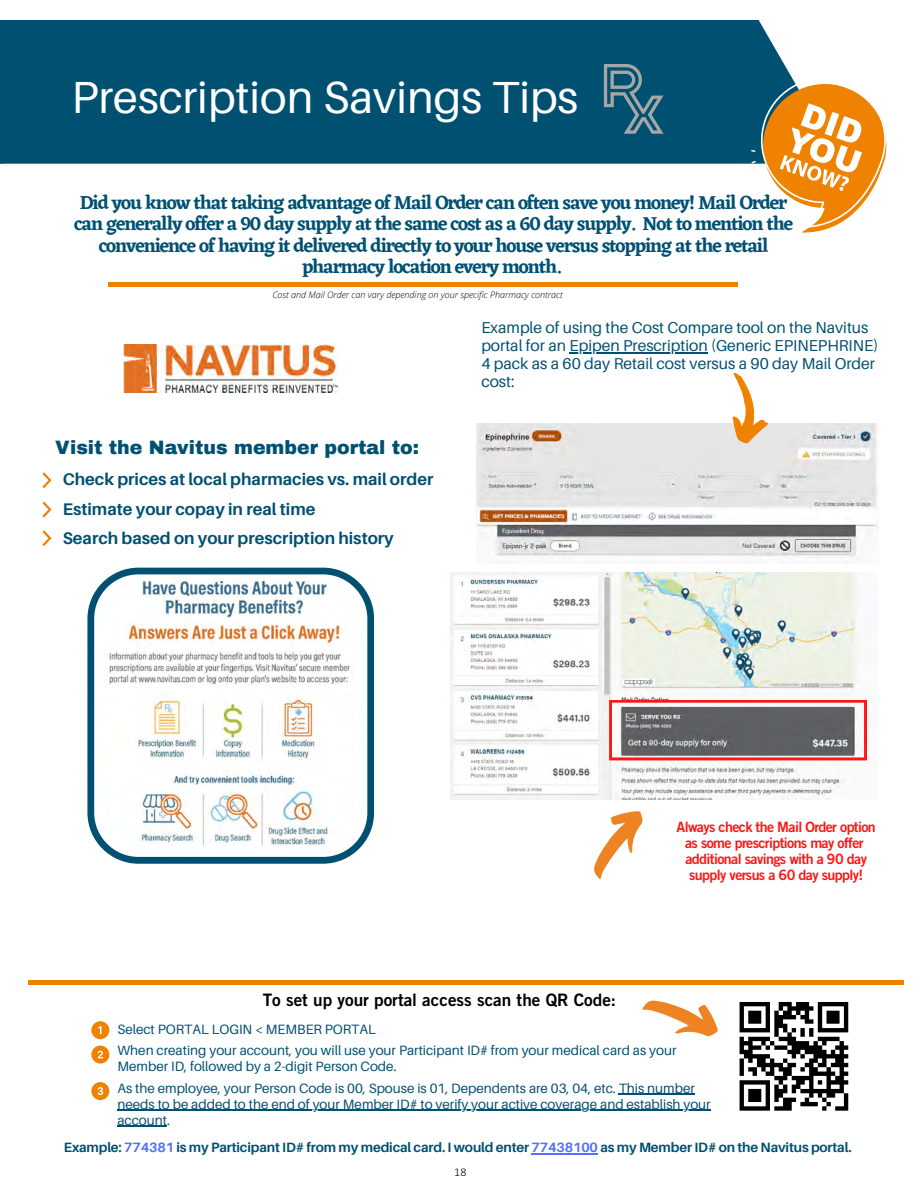
<style>
.page{position:relative;width:918px;height:1188px;background:#fff}
.page>*{position:absolute;margin:0;border:0;box-sizing:border-box;transform-origin:0 0}
.t1{font:45px "Aileron";color:#fff}
.t2{font:31.5px "Trade Gothic LT Std Bd 2";color:#fff}
.t3{font:600 19.5px/21.3px "Eczar";letter-spacing:-.06em;color:#005072;text-align:center}
.t4{font:900 18.9px "Archivo";color:#005072}
.t5{font:17.1px "Trade Gothic LT Std Bd 2";color:#000}
.t6{font:700 16.8px "Aileron";color:#005072}
.t7{font:15.75px/18px "Aileron";color:#005072}
.t8{font:14.25px/16px "Trade Gothic LT Std Bd 2";letter-spacing:-.045em;color:#ff1616;text-align:center}
.t9{font:13.5px/16.2px "Aileron";color:#005072}
.t10{font:700 13.5px "Aileron";letter-spacing:-.01em;color:#005072}
.t11{font:300 12px "Calibri";color:#000}
.t12{font:italic 300 9px "Open Sans";color:#000}
.s1{color:#5271ff}
</style>
<div class="page">
<div style="left:0;top:20px;width:782px;height:144px;background:#005072"></div>
<svg style="left:604px;top:64px;width:59px;height:70px;background:#326981"></svg>
<hr style="left:109px;top:283px;width:629px;height:3px;background:#ef8200">
<svg style="left:87px;top:568px;width:287px;height:296px"></svg>
<img style="left:124px;top:345px;width:213px;height:47px">
<svg style="left:734px;top:60px;width:153px;height:173px"></svg>
<hr style="left:28px;top:981px;width:875px;height:4px;background:#ef8200">
<svg style="left:91px;top:1021px;width:18px;height:18px"></svg>
<svg style="left:91px;top:1046px;width:18px;height:18px"></svg>
<svg style="left:91px;top:1082px;width:18px;height:18px"></svg>
<svg style="left:42px;top:502px;width:10px;height:16px"></svg>
<svg style="left:42px;top:472px;width:10px;height:16px"></svg>
<svg style="left:42px;top:530px;width:10px;height:16px"></svg>
<svg style="left:577px;top:799px;width:78px;height:81px"></svg>
<hr style="left:569px;top:352px;width:139px;height:1px;background:#005072">
<img style="left:477px;top:424px;width:402px;height:139px">
<svg style="left:723px;top:372px;width:52px;height:75px"></svg>
<img style="left:451px;top:573px;width:416px;height:226px">
<svg style="left:609px;top:700px;width:258px;height:60px;background:#8c7476"></svg>
<hr style="left:619px;top:1094px;width:76px;height:1px;background:#005072">
<hr style="left:117px;top:1110px;width:594px;height:1px;background:#005072">
<hr style="left:117px;top:1126px;width:50px;height:1px;background:#005072">
<hr style="left:532px;top:1153px;width:66px;height:1px;background:#5271ff">
<hr style="left:740px;top:1002px;width:30px;height:4px;background:#000">
<hr style="left:779px;top:1002px;width:13px;height:4px;background:#000">
<hr style="left:796px;top:1002px;width:13px;height:4px;background:#000">
<hr style="left:818px;top:1002px;width:30px;height:4px;background:#000">
<svg style="left:740px;top:1006px;width:108px;height:105px"></svg>
<div style="left:835px;top:1106px;width:13px;height:5px;background:#000"></div>
<svg style="left:642px;top:1000px;width:76px;height:37px"></svg>
<p class="t2" style="left:161px;top:75px;width:597px">Health Reimbursement Arrangement (HRA)</p>
<p class="t1" style="left:72px;top:69px;width:508px">Prescription Savings Tips</p>
<p class="t3" style="left:74px;top:192px;width:721px">Did you know that taking advantage of Mail Order can often save you money! Mail Order can generally offer a 90 day supply at the same cost as a 60 day supply. Not to mention the convenience of having it delivered directly to your house versus stopping at the retail pharmacy location every month.</p>
<p class="t12" style="left:272px;top:288px;width:292px">Cost and Mail Order can vary depending on your specific Pharmacy contract</p>
<p class="t4" style="left:55px;top:437px;width:365px">Visit the Navitus member portal to:</p>
<p class="t6" style="left:63px;top:469px;width:372px">Check prices at local pharmacies vs. mail order</p>
<p class="t6" style="left:63px;top:498px;width:254px">Estimate your copay in real time</p>
<p class="t6" style="left:63px;top:527px;width:333px">Search based on your prescription history</p>
<p class="t7" style="left:481px;top:318px;width:398px">Example of using the Cost Compare tool on the Navitus portal for an Epipen Prescription (Generic EPINEPHRINE)<br>4 pack as a 60 day Retail cost versus a 90 day Mail Order cost:</p>
<p class="t8" style="left:677px;top:821px;width:201px">Always check the Mail Order option as some prescriptions may offer</p>
<p class="t8" style="left:685px;top:853px;width:183px;text-align:left">additional savings with a 90 day supply versus a 60 day supply!</p>
<p class="t5" style="left:263px;top:993px;width:355px">To set up your portal access scan the QR Code:</p>
<p class="t9" style="left:117px;top:1021px;width:260px">Select PORTAL LOGIN &lt; MEMBER PORTAL</p>
<p class="t9" style="left:117px;top:1042px;width:561px">When creating your account, you will use your Participant ID# from your medical card as your<br>Member ID, followed by a 2-digit Person Code.</p>
<p class="t9" style="left:117px;top:1080px;width:595px">As the employee, your Person Code is 00, Spouse is 01, Dependents are 03, 04, etc. This number needs to be added to the end of your Member ID# to verify your active coverage and establish your account.</p>
<p class="t10" style="left:64px;top:1139px;width:789px">Example: <span class="s1">774381</span> is my Participant ID# from my medical card. I would enter <span class="s1">77438100</span> as my Member ID# on the Navitus portal.</p>
<p class="t11" style="left:454px;top:1164px;width:14px">18</p>
</div>
